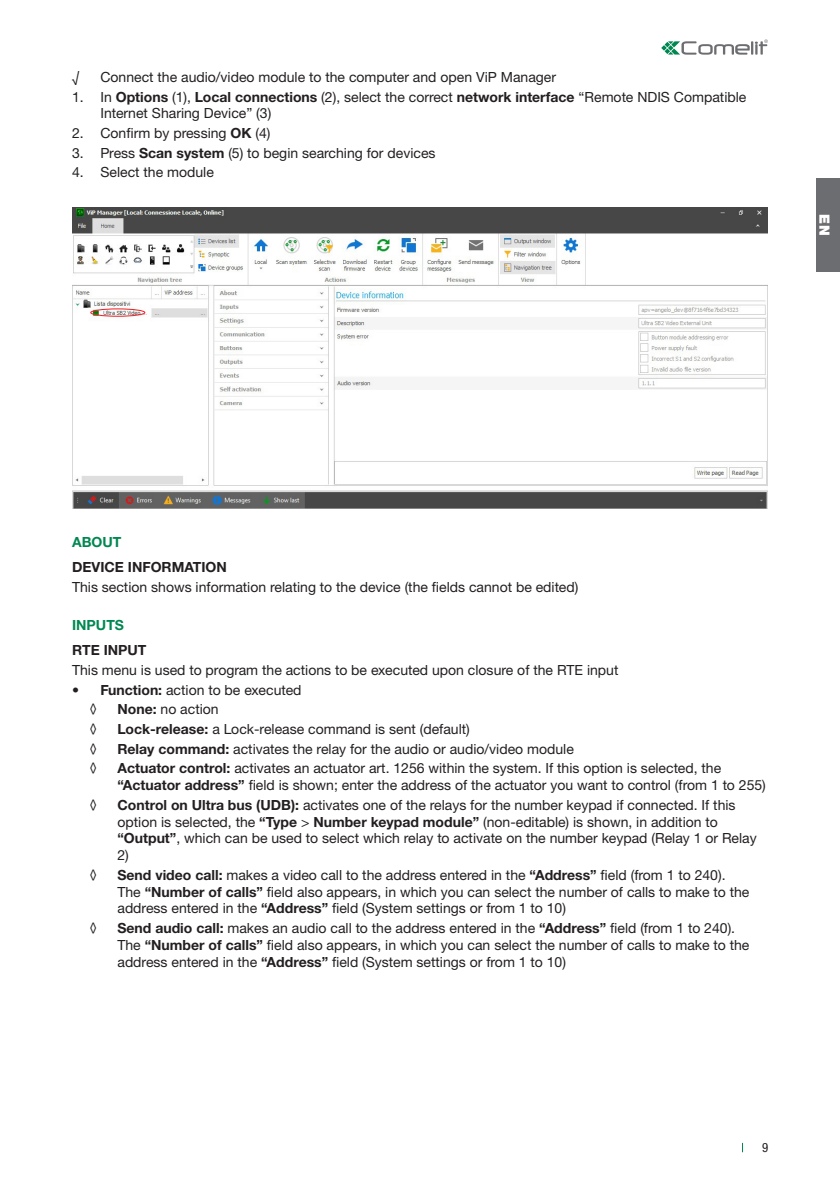
<style>
.page{position:relative;width:840px;height:1191px;background:#fff}
.page>*{position:absolute;margin:0;border:0;box-sizing:border-box;transform-origin:0 0}
.testo_semplice{font:14px/16.8px "Helvetica Neue LTW1 G";color:#231f20}
.testo_semplice-2{font:700 14px "Helvetica Neue LTW1 G";color:#231f20}
.titolo_primo_livello{font:700 14px "Helvetica Neue LTW1 G";color:#008751}
.t1{font:900 14px "Helvetica Neue LTW1 G";color:#fff}
.t2{font:condensed 12.8px "Helvetica Neue LTW1 G";color:#231f20}
.s1{font-weight:700}
</style>
<div class="page">
<div style="left:815px;top:178px;width:24px;height:94px;background:#6c6d70"></div>
<svg style="left:661px;top:39px;width:106px;height:16px"></svg>
<img style="left:72px;top:207px;width:695px;height:301px">
<div style="left:90px;top:308px;width:55px;height:9px;border:1px solid #ee1d23;border-radius:50%"></div>
<p class="testo_semplice" style="left:72px;top:69px;width:9px">√</p>
<p class="testo_semplice" style="left:100px;top:69px;width:457px">Connect the audio/video module to the computer and open ViP Manager</p>
<p class="testo_semplice" style="left:100px;top:88px;width:647px;text-indent:-28px">1. In <span class="s1">Options</span> (1), <span class="s1">Local connections</span> (2), select the correct <span class="s1">network interface</span> “Remote NDIS Compatible<br>Internet Sharing Device” (3)</p>
<p class="testo_semplice" style="left:72px;top:125px;width:200px">2. Confirm by pressing <span class="s1">OK</span> (4)</p>
<p class="testo_semplice" style="left:72px;top:144px;width:365px">3. Press <span class="s1">Scan system</span> (5) to begin searching for devices</p>
<p class="testo_semplice" style="left:72px;top:164px;width:143px">4. Select the module</p>
<p class="t1" style="left:832px;top:214px;width:22px;rotate:90deg">EN</p>
<p class="titolo_primo_livello" style="left:72px;top:533px;width:51px">ABOUT</p>
<p class="testo_semplice-2" style="left:72px;top:558px;width:156px">DEVICE INFORMATION</p>
<p class="testo_semplice" style="left:72px;top:578px;width:507px">This section shows information relating to the device (the fields cannot be edited)</p>
<p class="titolo_primo_livello" style="left:72px;top:616px;width:53px">INPUTS</p>
<p class="testo_semplice-2" style="left:72px;top:642px;width:76px">RTE INPUT</p>
<p class="testo_semplice" style="left:72px;top:661px;width:547px">This menu is used to program the actions to be executed upon closure of the RTE input</p>
<p class="testo_semplice" style="left:72px;top:681px;width:231px"><span class="s1">• Function:</span> action to be executed</p>
<p class="testo_semplice" style="left:89px;top:701px;width:10px">◊</p>
<p class="testo_semplice" style="left:117px;top:701px;width:103px"><span class="s1">None:</span> no action</p>
<p class="testo_semplice" style="left:89px;top:720px;width:10px">◊</p>
<p class="testo_semplice" style="left:117px;top:720px;width:354px"><span class="s1">Lock-release:</span> a Lock-release command is sent (default)</p>
<p class="testo_semplice" style="left:89px;top:740px;width:10px">◊</p>
<p class="testo_semplice" style="left:117px;top:740px;width:457px"><span class="s1">Relay command:</span> activates the relay for the audio or audio/video module</p>
<p class="testo_semplice" style="left:89px;top:760px;width:10px">◊</p>
<p class="testo_semplice" style="left:117px;top:760px;width:649px"><span class="s1">Actuator control:</span> activates an actuator art. 1256 within the system. If this option is selected, the <span class="s1">“Actuator address”</span> field is shown; enter the address of the actuator you want to control (from 1 to 255)</p>
<p class="testo_semplice" style="left:89px;top:796px;width:10px">◊</p>
<p class="testo_semplice" style="left:117px;top:796px;width:640px"><span class="s1">Control on Ultra bus (UDB):</span> activates one of the relays for the number keypad if connected. If this option is selected, the <span class="s1">“Type</span> &gt; <span class="s1">Number keypad module”</span> (non-editable) is shown, in addition to <span class="s1">“Output”</span>, which can be used to select which relay to activate on the number keypad (Relay 1 or Relay 2)</p>
<p class="testo_semplice" style="left:89px;top:866px;width:10px">◊</p>
<p class="testo_semplice" style="left:117px;top:866px;width:633px"><span class="s1">Send video call:</span> makes a video call to the address entered in the <span class="s1">“Address”</span> field (from 1 to 240).<br>The <span class="s1">“Number of calls”</span> field also appears, in which you can select the number of calls to make to the address entered in the <span class="s1">“Address”</span> field (System settings or from 1 to 10)</p>
<p class="testo_semplice" style="left:89px;top:919px;width:10px">◊</p>
<p class="testo_semplice" style="left:117px;top:919px;width:633px"><span class="s1">Send audio call:</span> makes an audio call to the address entered in the <span class="s1">“Address”</span> field (from 1 to 240).<br>The <span class="s1">“Number of calls”</span> field also appears, in which you can select the number of calls to make to the address entered in the <span class="s1">“Address”</span> field (System settings or from 1 to 10)</p>
<p class="t2" style="left:761px;top:1140px;width:8px">9</p>
</div>
